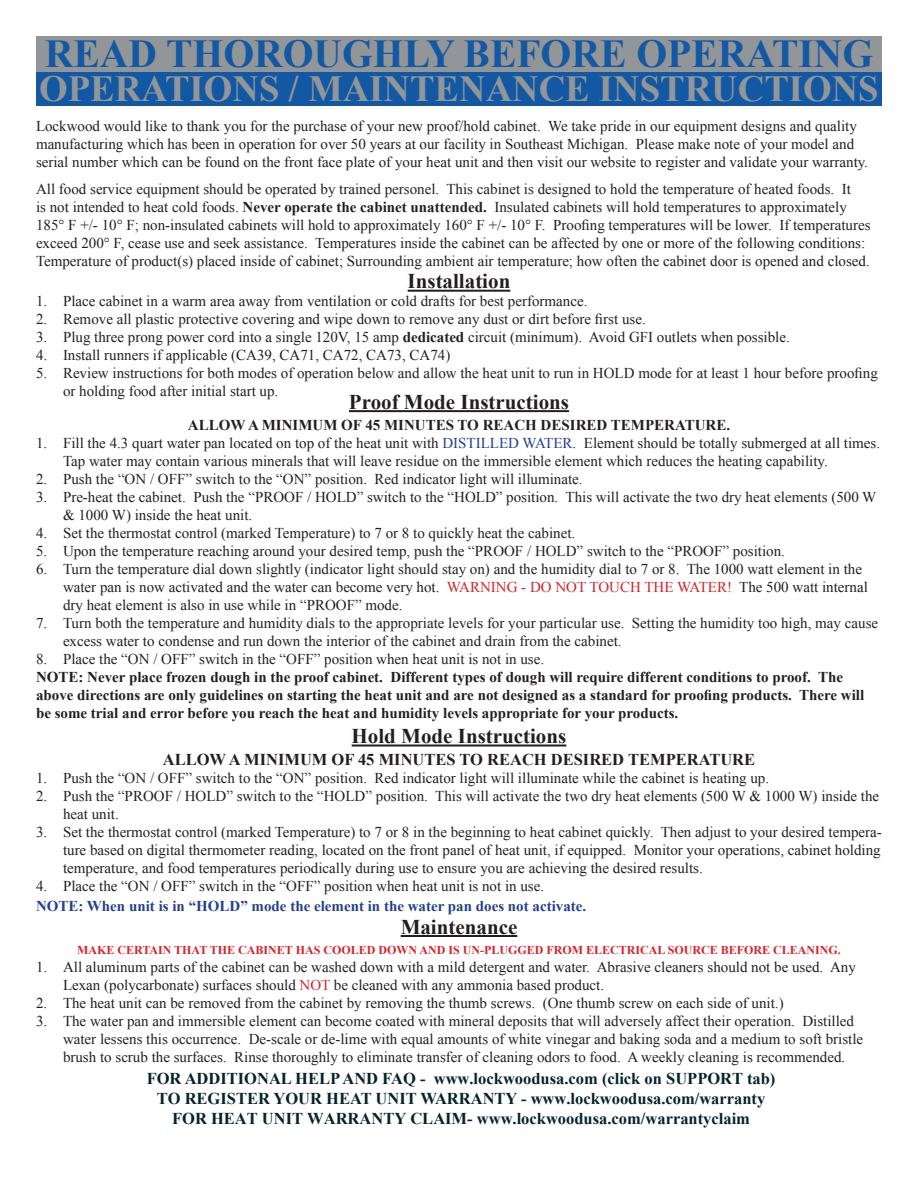
<style>
.page{position:relative;width:918px;height:1188px;background:#fff}
.page>*{position:absolute;margin:0;border:0;box-sizing:border-box;transform-origin:0 0}
.t1{font:700 39.6px "Times New Roman";color:#1358a3}
.t2{font:700 36.75px "Times New Roman";color:#939698}
.t3{font:700 21px "Times New Roman";color:#231f20}
.t4{font:700 16.5px/19.8px "Times New Roman";color:#05242a;text-align:center}
.t5{font:700 16.5px "Times New Roman";color:#231f20}
.t6{font:15px/18px "Times New Roman";color:#231f20}
.t7{font:700 15px/18px "Times New Roman";color:#231f20}
.t8{font:700 15px "Times New Roman";color:#253f8e}
.t9{font:700 12px "Times New Roman";color:#d5232b}
.s1{font-weight:700}
.s2{color:#253f8e}
.s3{color:#d5232b}
</style>
<div class="page">
<div style="left:36px;top:70px;width:846px;height:36px;background:#1358a3"></div>
<hr style="left:408px;top:290px;width:102px;height:2px;background:#231f20">
<hr style="left:352px;top:745px;width:214px;height:2px;background:#231f20">
<hr style="left:349px;top:410px;width:220px;height:2px;background:#231f20">
<hr style="left:401px;top:935px;width:116px;height:2px;background:#231f20">
<div style="left:36px;top:36px;width:846px;height:36px;background:#939698"></div>
<p class="t1" style="left:45px;top:27px;width:830px">READ THOROUGHLY BEFORE OPERATING</p>
<p class="t2" style="left:39px;top:63px;width:841px">OPERATIONS / MAINTENANCE INSTRUCTIONS</p>
<p class="t6" style="left:36px;top:116px;width:834px">Lockwood would like to thank you for the purchase of your new proof/hold cabinet. We take pride in our equipment designs and quality manufacturing which has been in operation for over 50 years at our facility in Southeast Michigan. Please make note of your model and serial number which can be found on the front face plate of your heat unit and then visit our website to register and validate your warranty.</p>
<p class="t6" style="left:36px;top:179px;width:836px">All food service equipment should be operated by trained personel. This cabinet is designed to hold the temperature of heated foods. It<br>is not intended to heat cold foods. <span class="s1">Never operate the cabinet unattended.</span> Insulated cabinets will hold temperatures to approximately 185° F +/- 10° F; non-insulated cabinets will hold to approximately 160° F +/- 10° F. Proofing temperatures will be lower. If temperatures exceed 200° F, cease use and seek assistance. Temperatures inside the cabinet can be affected by one or more of the following conditions:<br>Temperature of product(s) placed inside of cabinet; Surrounding ambient air temperature; how often the cabinet door is opened and closed.</p>
<p class="t3" style="left:408px;top:267px;width:104px">Installation</p>
<p class="t6" style="left:36px;top:292px;width:553px">1. Place cabinet in a warm area away from ventilation or cold drafts for best performance.</p>
<p class="t6" style="left:36px;top:310px;width:611px">2. Remove all plastic protective covering and wipe down to remove any dust or dirt before first use.</p>
<p class="t6" style="left:36px;top:328px;width:755px">3. Plug three prong power cord into a single 120V, 15 amp <span class="s1">dedicated</span> circuit (minimum). Avoid GFI outlets when possible.</p>
<p class="t6" style="left:36px;top:346px;width:416px">4. Install runners if applicable (CA39, CA71, CA72, CA73, CA74)</p>
<p class="t6" style="left:63px;top:364px;width:816px;text-indent:-27px">5. Review instructions for both modes of operation below and allow the heat unit to run in HOLD mode for at least 1 hour before proofing or holding food after initial start up.</p>
<p class="t3" style="left:349px;top:387px;width:222px">Proof Mode Instructions</p>
<p class="t7" style="left:188px;top:416px;width:544px">ALLOW A MINIMUM OF 45 MINUTES TO REACH DESIRED TEMPERATURE.</p>
<p class="t6" style="left:63px;top:434px;width:819px;text-indent:-27px">1. Fill the 4.3 quart water pan located on top of the heat unit with <span class="s2">DISTILLED WATER</span>. Element should be totally submerged at all times.<br>Tap water may contain various minerals that will leave residue on the immersible element which reduces the heating capability.</p>
<p class="t6" style="left:36px;top:470px;width:548px">2. Push the “ON / OFF” switch to the “ON” position. Red indicator light will illuminate.</p>
<p class="t6" style="left:63px;top:488px;width:815px;text-indent:-27px">3. Pre-heat the cabinet. Push the “PROOF / HOLD” switch to the “HOLD” position. This will activate the two dry heat elements (500 W &amp; 1000 W) inside the heat unit.</p>
<p class="t6" style="left:36px;top:524px;width:541px">4. Set the thermostat control (marked Temperature) to 7 or 8 to quickly heat the cabinet.</p>
<p class="t6" style="left:36px;top:542px;width:750px">5. Upon the temperature reaching around your desired temp, push the “PROOF / HOLD” switch to the “PROOF” position.</p>
<p class="t6" style="left:63px;top:560px;width:806px;text-indent:-27px">6. Turn the temperature dial down slightly (indicator light should stay on) and the humidity dial to 7 or 8. The 1000 watt element in the water pan is now activated and the water can become very hot. <span class="s3">WARNING - DO NOT TOUCH THE WATER!</span> The 500 watt internal dry heat element is also in use while in “PROOF” mode.</p>
<p class="t6" style="left:63px;top:614px;width:817px;text-indent:-27px">7. Turn both the temperature and humidity dials to the appropriate levels for your particular use. Setting the humidity too high, may cause excess water to condense and run down the interior of the cabinet and drain from the cabinet.</p>
<p class="t6" style="left:36px;top:650px;width:510px">8. Place the “ON / OFF” switch in the “OFF” position when heat unit is not in use.</p>
<p class="t7" style="left:36px;top:668px;width:830px">NOTE: Never place frozen dough in the proof cabinet. Different types of dough will require different conditions to proof. The above directions are only guidelines on starting the heat unit and are not designed as a standard for proofing products. There will be some trial and error before you reach the heat and humidity levels appropriate for your products.</p>
<p class="t3" style="left:352px;top:722px;width:216px">Hold Mode Instructions</p>
<p class="t5" style="left:163px;top:748px;width:594px">ALLOW A MINIMUM OF 45 MINUTES TO REACH DESIRED TEMPERATURE</p>
<p class="t6" style="left:36px;top:769px;width:735px">1. Push the “ON / OFF” switch to the “ON” position. Red indicator light will illuminate while the cabinet is heating up.</p>
<p class="t6" style="left:63px;top:787px;width:818px;text-indent:-27px">2. Push the “PROOF / HOLD” switch to the “HOLD” position. This will activate the two dry heat elements (500 W &amp; 1000 W) inside the heat unit.</p>
<p class="t6" style="left:63px;top:823px;width:820px;text-align:justify;text-indent:-27px">3. Set the thermostat control (marked Temperature) to 7 or 8 in the beginning to heat cabinet quickly. Then adjust to your desired tempera&shy;ture based on digital thermometer reading, located on the front panel of heat unit, if equipped. Monitor your operations, cabinet holding temperature, and food temperatures periodically during use to ensure you are achieving the desired results.</p>
<p class="t6" style="left:36px;top:877px;width:510px">4. Place the “ON / OFF” switch in the “OFF” position when heat unit is not in use.</p>
<p class="t8" style="left:36px;top:895px;width:552px">NOTE: When unit is in “HOLD” mode the element in the water pan does not activate.</p>
<p class="t3" style="left:401px;top:912px;width:118px">Maintenance</p>
<p class="t9" style="left:77px;top:941px;width:765px">MAKE CERTAIN THAT THE CABINET HAS COOLED DOWN AND IS UN-PLUGGED FROM ELECTRICAL SOURCE BEFORE CLEANING.</p>
<p class="t6" style="left:63px;top:957px;width:794px;text-indent:-27px">1. All aluminum parts of the cabinet can be washed down with a mild detergent and water. Abrasive cleaners should not be used. Any<br>Lexan (polycarbonate) surfaces should <span class="s3">NOT</span> be cleaned with any ammonia based product.</p>
<p class="t6" style="left:36px;top:993px;width:749px">2. The heat unit can be removed from the cabinet by removing the thumb screws. (One thumb screw on each side of unit.)</p>
<p class="t6" style="left:63px;top:1011px;width:802px;text-indent:-27px">3. The water pan and immersible element can become coated with mineral deposits that will adversely affect their operation. Distilled water lessens this occurrence. De-scale or de-lime with equal amounts of white vinegar and baking soda and a medium to soft bristle brush to scrub the surfaces. Rinse thoroughly to eliminate transfer of cleaning odors to food. A weekly cleaning is recommended.</p>
<p class="t4" style="left:147px;top:1069px;width:630px">FOR ADDITIONAL HELP AND FAQ - www.lockwoodusa.com (click on SUPPORT tab)<br>TO REGISTER YOUR HEAT UNIT WARRANTY - www.lockwoodusa.com/warranty<br>FOR HEAT UNIT WARRANTY CLAIM- www.lockwoodusa.com/warrantyclaim</p>
</div>
